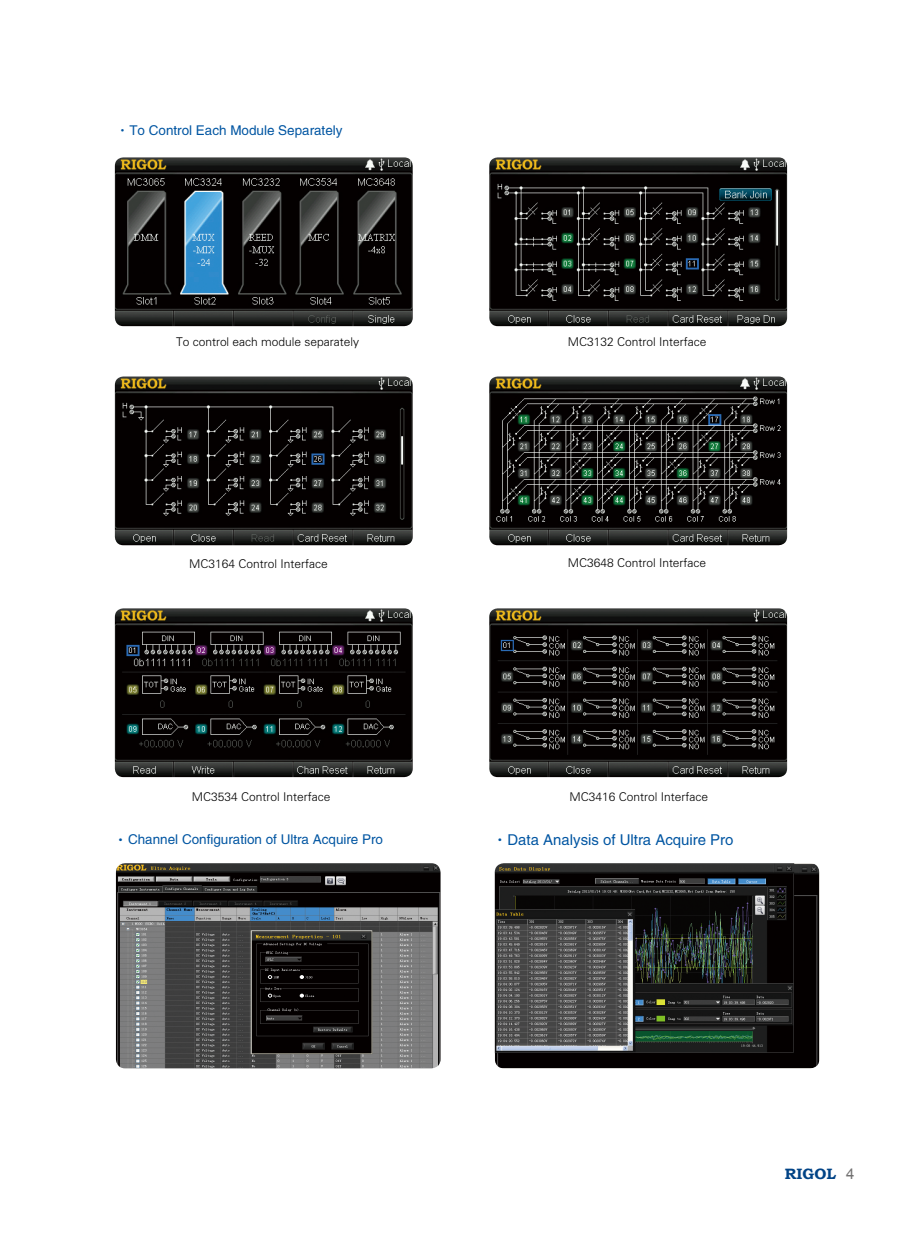
<style>
.page{position:relative;width:919px;height:1238px;background:#fff}
.page>*{position:absolute;margin:0;border:0;box-sizing:border-box;transform-origin:0 0}
.t1{font:15px "FZHTJW GB1 0";color:#0055a2}
.t2{font:700 15px "Bookman Old Style";color:#004386}
.t3{font:13.5px "FZHTJW GB1 0";color:#0055a2}
.t4{font:12px "FZXH1 JW GB1 0";color:#000}
.s1{font-size:15px}
.s2{font-family:"Arial";font-weight:400;color:#727171}
</style>
<div class="page">
<img style="left:115px;top:157px;width:297px;height:169px">
<img style="left:115px;top:376px;width:297px;height:169px">
<img style="left:115px;top:608px;width:297px;height:169px">
<img style="left:116px;top:863px;width:324px;height:205px">
<img style="left:489px;top:608px;width:298px;height:169px">
<img style="left:494px;top:863px;width:325px;height:205px">
<img style="left:489px;top:157px;width:298px;height:169px">
<img style="left:489px;top:376px;width:298px;height:169px">
<p class="t3" style="left:116px;top:123px;width:228px">·To Control Each Module Separately</p>
<p class="t4" style="left:176px;top:336px;width:185px">To control each module separately</p>
<p class="t4" style="left:568px;top:336px;width:140px">MC3132 Control Interface</p>
<p class="t4" style="left:189px;top:557px;width:140px">MC3164 Control Interface</p>
<p class="t4" style="left:568px;top:556px;width:140px">MC3648 Control Interface</p>
<p class="t4" style="left:192px;top:789px;width:140px">MC3534 Control Interface</p>
<p class="t4" style="left:569px;top:789px;width:140px">MC3416 Control Interface</p>
<p class="t3" style="left:113px;top:831px;width:271px"><span class="s1">·</span>Channel Configuration of Ultra Acquire Pro</p>
<p class="t1" style="left:492px;top:831px;width:242px">·Data Analysis of Ultra Acquire Pro</p>
<p class="t2" style="left:784px;top:1162px;width:71px">RIGOL <span class="s2">4</span></p>
</div>
